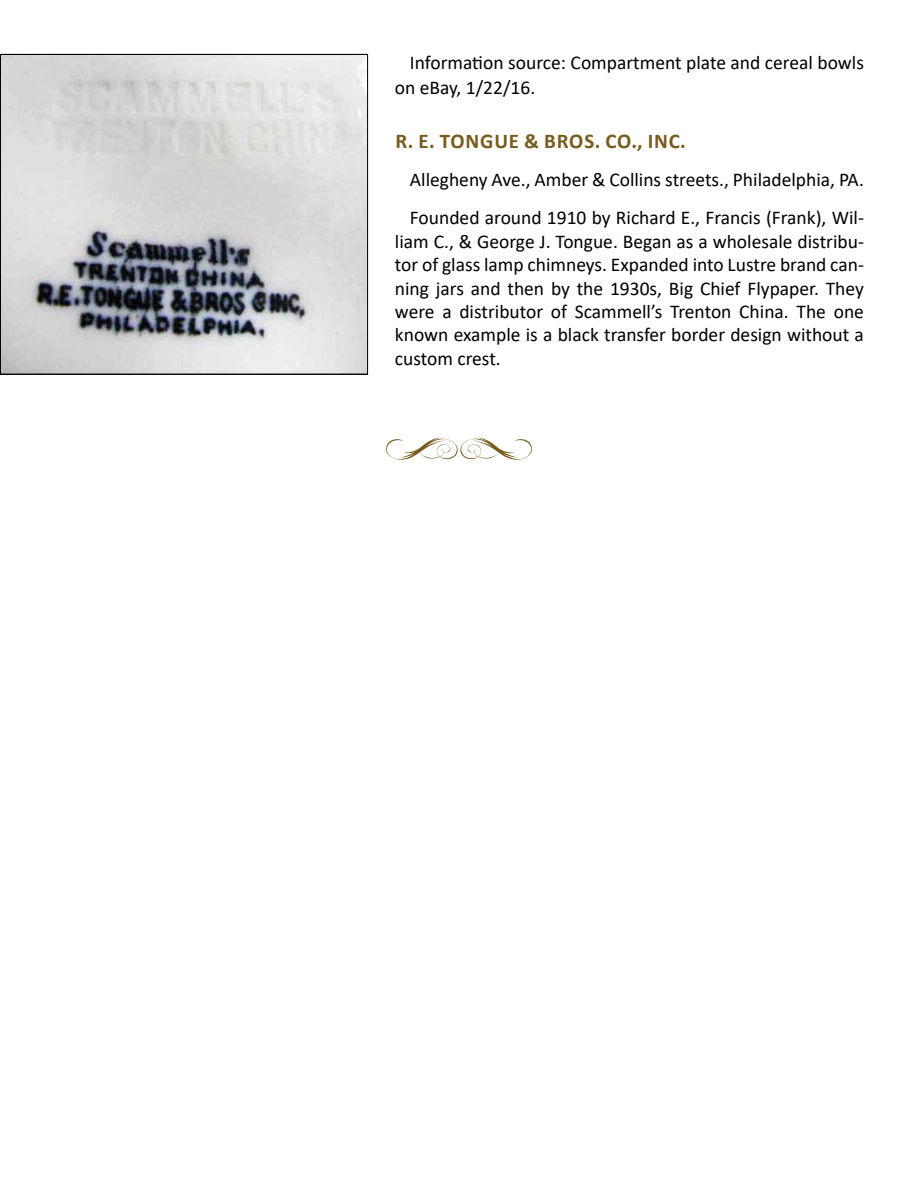
<style>
.page{position:relative;width:918px;height:1188px;background:#fff}
.page>*{position:absolute;margin:0;border:0;box-sizing:border-box;transform-origin:0 0}
.t1{font:54px "Nymphette";color:#775c1e}
.t2{font:700 21px "Calibri";letter-spacing:.04em;color:#775c1e}
.t3{font:19.5px/23.4px "Calibri";color:#000}
</style>
<div class="page">
<img style="left:2px;top:56px;width:364px;height:316px">
<div style="left:0;top:54px;width:368px;height:320px;border:1px solid #000"></div>
<p class="t3" style="left:395px;top:49px;width:471px;line-height:25.2px;text-indent:15px">Information source: Compartment plate and cereal bowls on eBay, 1/22/16.</p>
<p class="t2" style="left:395px;top:126px;width:292px">R. E. TONGUE &amp; BROS. CO., INC.</p>
<p class="t3" style="left:410px;top:160px;width:456px;line-height:38.4px">Allegheny Ave., Amber &amp; Collins streets., Philadelphia, PA.<br>Founded around 1910 by Richard E., Francis (Frank), Wil-</p>
<p class="t3" style="left:395px;top:229px;width:471px;text-align:justify">liam C., &amp; George J. Tongue. Began as a wholesale distribu&shy;tor of glass lamp chimneys. Expanded into Lustre brand can&shy;ning jars and then by the 1930s, Big Chief Flypaper. They were a distributor of Scammell’s Trenton China. The one known example is a black transfer border design without a custom crest.</p>
<h1 class="t1" style="left:385px;top:419px;width:150px">ij</h1>
</div>
